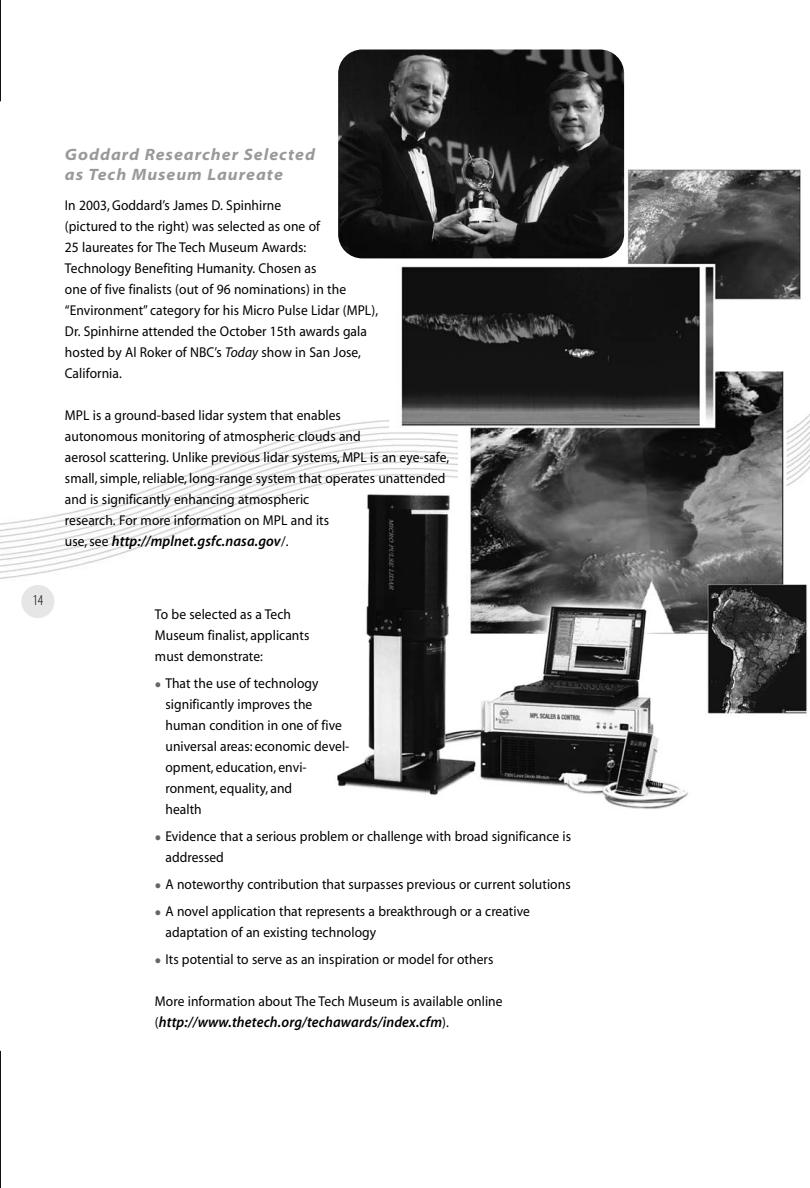
<style>
.page{position:relative;width:810px;height:1188px;background:#fff}
.page>*{position:absolute;margin:0;border:0;box-sizing:border-box;transform-origin:0 0}
.t1{font:16.5px/19.8px "Myriad MM It 700 700";letter-spacing:.06em;color:#999}
.t2{font:15px "Myriad MM It 565 600";letter-spacing:.01em;color:#000;scale:.95 1}
.t3{font:15px "Myriad MM 215 300";color:#000}
.t4{font:14.25px/21px "Myriad MM 400 600";letter-spacing:.005em;color:#000;scale:.95 1}
.s1{font-family:"Myriad MM It 400 600"}
.s2{font-family:"Myriad MM 400 600";font-size:14.25px}
.s3{font-size:24px;color:#666}
</style>
<div class="page">
<img style="left:0;top:49px;width:625px;height:1002px">
<div style="left:21px;top:585px;width:33px;height:33px;background:#e6e6e6;border-radius:50%"></div>
<hr style="left:0;top:0;width:1px;height:101px;background:#000">
<hr style="left:0;top:1051px;width:1px;height:137px;background:#000">
<img style="left:323px;top:165px;width:487px;height:659px">
<img style="left:338px;top:50px;width:286px;height:208px;border-radius:24px">
<p class="t3" style="left:33px;top:595px;width:12px">14</p>
<p class="t1" style="left:65px;top:145px;width:252px">Goddard Researcher Selected as Tech Museum Laureate</p>
<p class="t4" style="left:65px;top:195px;width:331px">In 2003, Goddard’s James D. Spinhirne<br>(pictured to the right) was selected as one of<br>25 laureates for The Tech Museum Awards:<br>Technology Benefiting Humanity. Chosen as<br>one of five finalists (out of 96 nominations) in the “Environment” category for his Micro Pulse Lidar (MPL), Dr. Spinhirne attended the October 15th awards gala hosted by Al Roker of NBC’s <span class="s1">Today</span> show in San Jose, California.</p>
<p class="t4" style="left:65px;top:405px;width:406px">MPL is a ground-based lidar system that enables<br>autonomous monitoring of atmospheric clouds and<br>aerosol scattering. Unlike previous lidar systems, MPL is an eye-safe, small, simple, reliable, long-range system that operates unattended and is significantly enhancing atmospheric<br>research. For more information on MPL and its</p>
<p class="t2" style="left:65px;top:535px;width:237px"><span class="s2">use, see</span> http://mplnet.gsfc.nasa.gov<span class="s2">/.</span></p>
<p class="t4" style="left:155px;top:605px;width:164px">To be selected as a Tech<br>Museum finalist, applicants must demonstrate:</p>
<p class="t4" style="left:165px;top:674px;width:195px;text-indent:-10px"><span class="s3">•</span> That the use of technology significantly improves the human condition in one of five universal areas: economic devel&shy;opment, education, envi&shy;ronment, equality, and<br>health</p>
<p class="t4" style="left:165px;top:827px;width:428px;text-indent:-10px"><span class="s3">•</span> Evidence that a serious problem or challenge with broad significance is addressed</p>
<p class="t4" style="left:155px;top:875px;width:439px"><span class="s3">•</span> A noteworthy contribution that surpasses previous or current solutions</p>
<p class="t4" style="left:165px;top:902px;width:385px;text-indent:-10px"><span class="s3">•</span> A novel application that represents a breakthrough or a creative adaptation of an existing technology</p>
<p class="t4" style="left:155px;top:950px;width:358px"><span class="s3">•</span> Its potential to serve as an inspiration or model for others</p>
<p class="t4" style="left:155px;top:992px;width:367px">More information about The Tech Museum is available online</p>
<p class="t2" style="left:155px;top:1016px;width:311px"><span class="s2">(</span>http://www.thetech.org/techawards/index.cfm<span class="s2">).</span></p>
</div>
